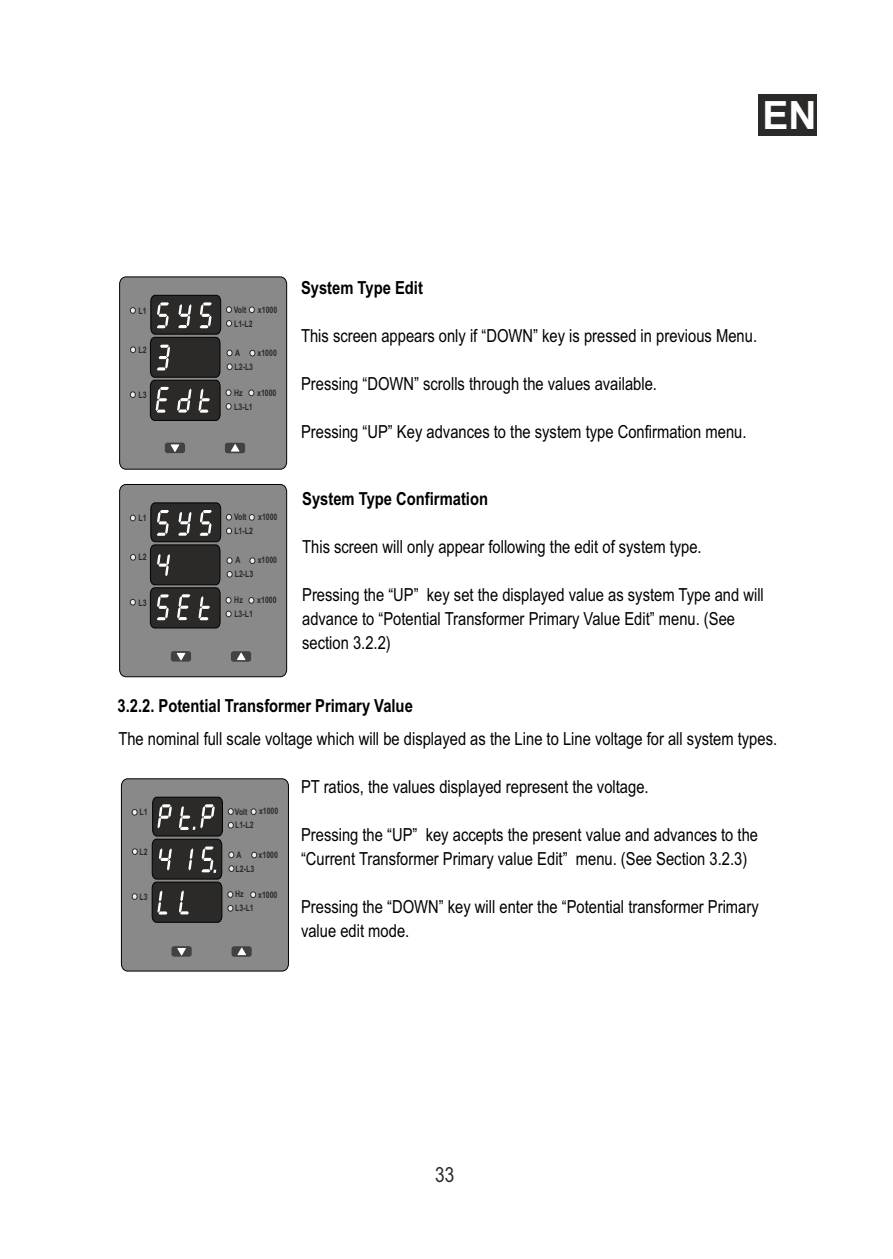
<style>
.page{position:relative;width:893px;height:1259px;background:#fff}
.page>*{position:absolute;margin:0;border:0;box-sizing:border-box;transform-origin:0 0}
.t1{font:700 39px "Arial";color:#fefefe}
.t2{font:21px "Arial Narrow";color:#2b2a29}
.t3{font:18px/24px "Arial Narrow";color:#000}
.t4{font:700 18px "Arial Narrow";color:#000}
.t5{font:700 9px "Arial Narrow";color:#2b2a29;scale:.94 1}
</style>
<div class="page">
<svg style="left:119px;top:276px;width:169px;height:194px;background:#727272"></svg>
<svg style="left:119px;top:484px;width:169px;height:193px;background:#727171"></svg>
<svg style="left:121px;top:778px;width:168px;height:193px;background:#6c6c6c"></svg>
<div style="left:758px;top:94px;width:58px;height:41px;background:#2b2a29"></div>
<h1 class="t1" style="left:762px;top:100px;width:56px">EN</h1>
<p class="t5" style="left:234px;top:306px;width:15px">Volt</p>
<p class="t5" style="left:258px;top:306px;width:22px">x1000</p>
<p class="t5" style="left:138px;top:307px;width:10px">L1</p>
<p class="t5" style="left:138px;top:346px;width:10px">L2</p>
<p class="t5" style="left:235px;top:349px;width:7px">A</p>
<p class="t5" style="left:258px;top:349px;width:22px">x1000</p>
<p class="t5" style="left:234px;top:320px;width:21px">L1-L2</p>
<p class="t5" style="left:138px;top:392px;width:10px">L3</p>
<p class="t5" style="left:235px;top:363px;width:21px">L2-L3</p>
<p class="t5" style="left:234px;top:389px;width:11px">Hz</p>
<p class="t5" style="left:257px;top:389px;width:22px">x1000</p>
<p class="t5" style="left:234px;top:403px;width:21px">L3-L1</p>
<p class="t5" style="left:234px;top:513px;width:15px">Volt</p>
<p class="t5" style="left:258px;top:513px;width:22px">x1000</p>
<p class="t5" style="left:139px;top:514px;width:10px">L1</p>
<p class="t5" style="left:139px;top:553px;width:10px">L2</p>
<p class="t5" style="left:235px;top:556px;width:7px">A</p>
<p class="t5" style="left:258px;top:556px;width:22px">x1000</p>
<p class="t5" style="left:234px;top:527px;width:21px">L1-L2</p>
<p class="t5" style="left:139px;top:599px;width:10px">L3</p>
<p class="t5" style="left:235px;top:570px;width:21px">L2-L3</p>
<p class="t5" style="left:234px;top:596px;width:11px">Hz</p>
<p class="t5" style="left:257px;top:597px;width:22px">x1000</p>
<p class="t5" style="left:234px;top:610px;width:21px">L3-L1</p>
<p class="t4" style="left:301px;top:281px;width:123px">System Type Edit</p>
<p class="t3" style="left:301px;top:325px;width:458px">This screen appears only if “DOWN” key is pressed in previous Menu.</p>
<p class="t3" style="left:301px;top:373px;width:358px">Pressing “DOWN” scrolls through the values available.</p>
<p class="t3" style="left:301px;top:421px;width:447px">Pressing “UP” Key advances to the system type Confirmation menu.</p>
<p class="t4" style="left:302px;top:492px;width:187px">System Type Confirmation</p>
<p class="t3" style="left:302px;top:537px;width:401px">This screen will only appear following the edit of system type.</p>
<p class="t3" style="left:302px;top:585px;width:463px">Pressing the “UP” key set the displayed value as system Type and will advance to “Potential Transformer Primary Value Edit” menu. (See section 3.2.2)</p>
<p class="t4" style="left:117px;top:699px;width:297px">3.2.2. Potential Transformer Primary Value</p>
<p class="t3" style="left:118px;top:728px;width:660px">The nominal full scale voltage which will be displayed as the Line to Line voltage for all system types.</p>
<p class="t5" style="left:235px;top:808px;width:15px">Volt</p>
<p class="t5" style="left:259px;top:808px;width:22px">x1000</p>
<p class="t5" style="left:139px;top:809px;width:10px">L1</p>
<p class="t5" style="left:139px;top:848px;width:10px">L2</p>
<p class="t5" style="left:236px;top:851px;width:7px">A</p>
<p class="t5" style="left:259px;top:851px;width:22px">x1000</p>
<p class="t5" style="left:235px;top:821px;width:21px">L1-L2</p>
<p class="t5" style="left:139px;top:893px;width:10px">L3</p>
<p class="t5" style="left:236px;top:865px;width:21px">L2-L3</p>
<p class="t5" style="left:235px;top:891px;width:11px">Hz</p>
<p class="t5" style="left:258px;top:891px;width:22px">x1000</p>
<p class="t5" style="left:235px;top:904px;width:21px">L3-L1</p>
<p class="t3" style="left:301px;top:776px;width:349px">PT ratios, the values displayed represent the voltage.</p>
<p class="t3" style="left:301px;top:824px;width:459px">Pressing the “UP” key accepts the present value and advances to the “Current Transformer Primary value Edit” menu. (See Section 3.2.3)</p>
<p class="t3" style="left:301px;top:896px;width:459px">Pressing the “DOWN” key will enter the “Potential transformer Primary value edit mode.</p>
<p class="t2" style="left:435px;top:1166px;width:21px">33</p>
</div>
